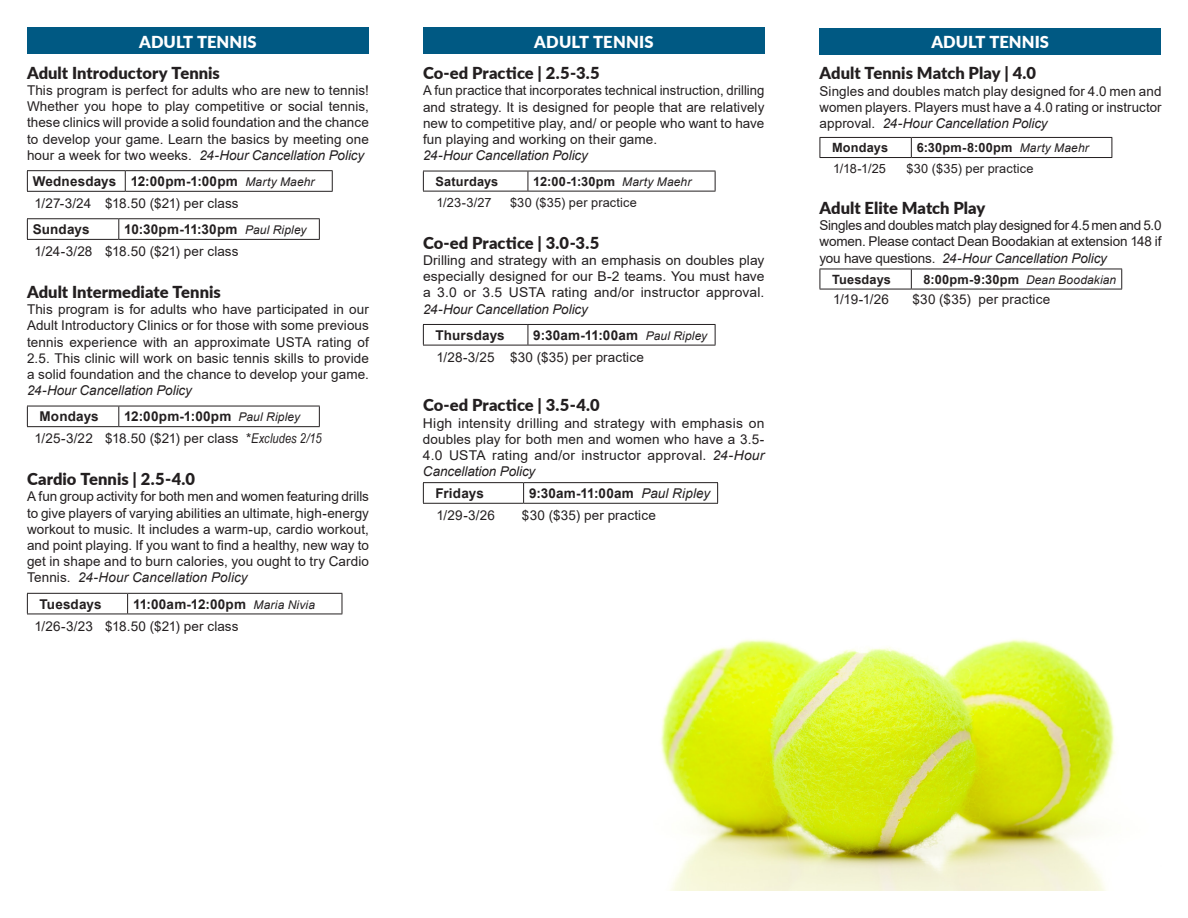
<style>
.page{position:relative;width:1188px;height:918px;background:#fff}
.page>*{position:absolute;margin:0;border:0;box-sizing:border-box;transform-origin:0 0}
.t1{font:900 16.5px "Lato";color:#231f20}
.t2{font:900 16.5px "Lato";letter-spacing:.005em;color:#fff}
.t3{font:13.5px/16.2px "Arial";letter-spacing:.005em;color:#231f20;text-align:justify}
.t4{font:700 13.5px "Arial";letter-spacing:.015em;color:#231f20}
.t5{font:italic 13.5px "Arial";letter-spacing:-.005em;color:#231f20}
.t6{font:700 12.75px "Arial";letter-spacing:.02em;color:#231f20}
.t7{font:12.75px "Arial";letter-spacing:.01em;color:#231f20}
.s1{font-style:italic}
.s2{font-weight:400;font-style:italic;font-size:12px}
.s3{font-family:"Arial Narrow";font-style:italic}
.s4{font-weight:400;font-style:italic}
</style>
<div class="page">
<div style="left:27px;top:27px;width:342px;height:27px;background:#005983"></div>
<div style="left:423px;top:27px;width:342px;height:27px;background:#005983"></div>
<hr style="left:27px;top:170px;width:98px;height:1px;background:#231f20">
<svg style="left:27px;top:171px;width:1px;height:20px"></svg>
<hr style="left:125px;top:170px;width:208px;height:1px;background:#231f20">
<svg style="left:125px;top:171px;width:1px;height:20px"></svg>
<hr style="left:27px;top:191px;width:98px;height:1px;background:#231f20">
<hr style="left:125px;top:191px;width:208px;height:1px;background:#231f20">
<svg style="left:332px;top:171px;width:1px;height:20px"></svg>
<hr style="left:27px;top:218px;width:92px;height:1px;background:#231f20">
<svg style="left:27px;top:219px;width:1px;height:20px"></svg>
<hr style="left:119px;top:218px;width:201px;height:1px;background:#231f20">
<svg style="left:118px;top:219px;width:1px;height:20px"></svg>
<hr style="left:27px;top:239px;width:92px;height:1px;background:#231f20">
<hr style="left:119px;top:239px;width:201px;height:1px;background:#231f20">
<svg style="left:319px;top:219px;width:1px;height:20px"></svg>
<hr style="left:27px;top:406px;width:92px;height:1px;background:#231f20">
<svg style="left:27px;top:406px;width:1px;height:20px"></svg>
<hr style="left:119px;top:406px;width:201px;height:1px;background:#231f20">
<svg style="left:118px;top:406px;width:1px;height:20px"></svg>
<hr style="left:27px;top:426px;width:92px;height:1px;background:#231f20">
<hr style="left:119px;top:426px;width:201px;height:1px;background:#231f20">
<svg style="left:319px;top:406px;width:1px;height:20px"></svg>
<hr style="left:27px;top:593px;width:101px;height:1px;background:#231f20">
<svg style="left:27px;top:594px;width:1px;height:20px"></svg>
<hr style="left:128px;top:593px;width:214px;height:1px;background:#231f20">
<svg style="left:127px;top:594px;width:1px;height:20px"></svg>
<hr style="left:27px;top:614px;width:101px;height:1px;background:#231f20">
<hr style="left:128px;top:614px;width:214px;height:1px;background:#231f20">
<svg style="left:342px;top:594px;width:1px;height:20px"></svg>
<hr style="left:423px;top:171px;width:105px;height:1px;background:#231f20">
<svg style="left:423px;top:171px;width:1px;height:20px"></svg>
<hr style="left:528px;top:171px;width:188px;height:1px;background:#231f20">
<svg style="left:528px;top:171px;width:1px;height:20px"></svg>
<hr style="left:423px;top:191px;width:105px;height:1px;background:#231f20">
<hr style="left:528px;top:191px;width:188px;height:1px;background:#231f20">
<svg style="left:715px;top:171px;width:1px;height:20px"></svg>
<hr style="left:423px;top:324px;width:105px;height:1px;background:#231f20">
<svg style="left:423px;top:325px;width:1px;height:20px"></svg>
<hr style="left:528px;top:324px;width:188px;height:1px;background:#231f20">
<svg style="left:528px;top:325px;width:1px;height:20px"></svg>
<hr style="left:423px;top:345px;width:105px;height:1px;background:#231f20">
<hr style="left:528px;top:345px;width:188px;height:1px;background:#231f20">
<svg style="left:715px;top:325px;width:1px;height:20px"></svg>
<hr style="left:423px;top:482px;width:101px;height:1px;background:#231f20">
<svg style="left:423px;top:483px;width:1px;height:20px"></svg>
<hr style="left:524px;top:482px;width:194px;height:1px;background:#231f20">
<svg style="left:523px;top:483px;width:1px;height:20px"></svg>
<hr style="left:423px;top:503px;width:101px;height:1px;background:#231f20">
<hr style="left:524px;top:503px;width:194px;height:1px;background:#231f20">
<svg style="left:717px;top:483px;width:1px;height:20px"></svg>
<div style="left:820px;top:28px;width:341px;height:27px;background:#005983"></div>
<hr style="left:820px;top:137px;width:91px;height:1px;background:#231f20">
<svg style="left:820px;top:138px;width:1px;height:19px"></svg>
<hr style="left:911px;top:137px;width:201px;height:1px;background:#231f20">
<svg style="left:911px;top:138px;width:1px;height:19px"></svg>
<hr style="left:820px;top:157px;width:91px;height:1px;background:#231f20">
<hr style="left:911px;top:157px;width:201px;height:1px;background:#231f20">
<svg style="left:1112px;top:138px;width:1px;height:19px"></svg>
<hr style="left:820px;top:269px;width:91px;height:1px;background:#231f20">
<svg style="left:820px;top:269px;width:1px;height:20px"></svg>
<hr style="left:911px;top:269px;width:211px;height:1px;background:#231f20">
<svg style="left:911px;top:269px;width:1px;height:20px"></svg>
<hr style="left:820px;top:289px;width:91px;height:1px;background:#231f20">
<hr style="left:911px;top:289px;width:211px;height:1px;background:#231f20">
<svg style="left:1121px;top:269px;width:1px;height:20px"></svg>
<img style="left:660px;top:639px;width:456px;height:252px">
<p class="t2" style="left:139px;top:29px;width:119px">ADULT TENNIS</p>
<p class="t2" style="left:534px;top:29px;width:121px">ADULT TENNIS</p>
<p class="t1" style="left:27px;top:60px;width:194px">Adult Introductory Tennis</p>
<p class="t3" style="left:27px;top:82px;width:344px">This program is perfect for adults who are new to tennis!<br>Whether you hope to play competitive or social tennis, these clinics will provide a solid foundation and the chance to develop your game. Learn the basics by meeting one hour a week for two weeks. <span class="s1">24-Hour Cancellation Policy</span></p>
<p class="t4" style="left:33px;top:172px;width:85px">Wednesdays</p>
<p class="t4" style="left:131px;top:172px;width:185px">12:00pm-1:00pm <span class="s2">Marty Maehr</span></p>
<p class="t3" style="left:35px;top:195px;width:206px">1/27-3/24 $18.50 ($21) per class</p>
<p class="t4" style="left:33px;top:220px;width:58px">Sundays</p>
<p class="t4" style="left:124px;top:220px;width:184px">10:30pm-11:30pm <span class="s2">Paul Ripley</span></p>
<p class="t3" style="left:35px;top:243px;width:206px">1/24-3/28 $18.50 ($21) per class</p>
<p class="t1" style="left:27px;top:280px;width:195px">Adult Intermediate Tennis</p>
<p class="t3" style="left:27px;top:301px;width:344px">This program is for adults who have participated in our Adult Introductory Clinics or for those with some previous tennis experience with an approximate USTA rating of 2.5. This clinic will work on basic tennis skills to provide a solid foundation and the chance to develop your game.<br><span class="s1">24-Hour Cancellation Policy</span></p>
<p class="t4" style="left:40px;top:407px;width:61px">Mondays</p>
<p class="t4" style="left:124px;top:407px;width:177px">12:00pm-1:00pm <span class="s2">Paul Ripley</span></p>
<p class="t3" style="left:35px;top:430px;width:289px">1/25-3/22 $18.50 ($21) per class *<span class="s3">Excludes 2/15</span></p>
<p class="t1" style="left:27px;top:467px;width:170px">Cardio Tennis | 2.5-4.0</p>
<p class="t3" style="left:27px;top:489px;width:344px">A fun group activity for both men and women featuring drills to give players of varying abilities an ultimate, high-energy workout to music. It includes a warm-up, cardio workout, and point playing. If you want to find a healthy, new way to get in shape and to burn calories, you ought to try Cardio Tennis. <span class="s1">24-Hour Cancellation Policy</span></p>
<p class="t4" style="left:40px;top:594px;width:64px">Tuesdays</p>
<p class="t4" style="left:133px;top:594px;width:183px">11:00am-12:00pm <span class="s2">Maria Nivia</span></p>
<p class="t3" style="left:35px;top:618px;width:206px">1/26-3/23 $18.50 ($21) per class</p>
<p class="t1" style="left:423px;top:61px;width:178px">Co-ed Practice | 2.5-3.5</p>
<p class="t3" style="left:423px;top:82px;width:343px">A fun practice that incorporates technical instruction, drilling and strategy. It is designed for people that are relatively new to competitive play, and/ or people who want to have fun playing and working on their game.</p>
<p class="t5" style="left:423px;top:147px;width:166px">24-Hour Cancellation Policy</p>
<p class="t6" style="left:436px;top:172px;width:64px">Saturdays</p>
<p class="t6" style="left:533px;top:172px;width:160px">12:00-1:30pm <span class="s2">Marty Maehr</span></p>
<p class="t7" style="left:437px;top:194px;width:57px">1/23-3/27</p>
<p class="t7" style="left:510px;top:194px;width:128px">$30 ($35) per practice</p>
<p class="t1" style="left:423px;top:230px;width:178px">Co-ed Practice | 3.0-3.5</p>
<p class="t3" style="left:423px;top:252px;width:343px">Drilling and strategy with an emphasis on doubles play especially designed for our B-2 teams. You must have a 3.0 or 3.5 USTA rating and/or instructor approval.<br><span class="s1">24-Hour Cancellation Policy</span></p>
<p class="t4" style="left:436px;top:325px;width:71px">Thursdays</p>
<p class="t4" style="left:533px;top:325px;width:175px">9:30am-11:00am <span class="s2">Paul Ripley</span></p>
<p class="t3" style="left:436px;top:349px;width:209px">1/28-3/25 $30 ($35) per practice</p>
<p class="t1" style="left:423px;top:393px;width:178px">Co-ed Practice | 3.5-4.0</p>
<p class="t3" style="left:423px;top:415px;width:343px">High intensity drilling and strategy with emphasis on doubles play for both men and women who have a 3.5- 4.0 USTA rating and/or instructor approval. <span class="s1">24-Hour Cancellation Policy</span></p>
<p class="t4" style="left:436px;top:484px;width:50px">Fridays</p>
<p class="t4" style="left:529px;top:484px;width:183px">9:30am-11:00am <span class="s4">Paul Ripley</span></p>
<p class="t3" style="left:436px;top:507px;width:60px">1/29-3/26</p>
<p class="t3" style="left:522px;top:507px;width:135px">$30 ($35) per practice</p>
<p class="t2" style="left:931px;top:29px;width:119px">ADULT TENNIS</p>
<p class="t1" style="left:820px;top:61px;width:218px">Adult Tennis Match Play | 4.0</p>
<p class="t3" style="left:820px;top:83px;width:344px">Singles and doubles match play designed for 4.0 men and women players. Players must have a 4.0 rating or instructor approval. <span class="s1">24-Hour Cancellation Policy</span></p>
<p class="t6" style="left:832px;top:139px;width:58px">Mondays</p>
<p class="t6" style="left:917px;top:139px;width:174px">6:30pm-8:00pm <span class="s2">Marty Maehr</span></p>
<p class="t7" style="left:833px;top:160px;width:54px">1/18-1/25</p>
<p class="t7" style="left:907px;top:160px;width:128px">$30 ($35) per practice</p>
<p class="t1" style="left:820px;top:196px;width:167px">Adult Elite Match Play</p>
<p class="t3" style="left:820px;top:217px;width:343px">Singles and doubles match play designed for 4.5 men and 5.0 women. Please contact Dean Boodakian at extension 148 if you have questions. <span class="s1">24-Hour Cancellation Policy</span></p>
<p class="t6" style="left:832px;top:270px;width:60px">Tuesdays</p>
<p class="t6" style="left:923px;top:270px;width:194px">8:00pm-9:30pm <span class="s2">Dean Boodakian</span></p>
<p class="t3" style="left:833px;top:292px;width:57px">1/19-1/26</p>
<p class="t3" style="left:913px;top:292px;width:139px">$30 ($35) per practice</p>
</div>
